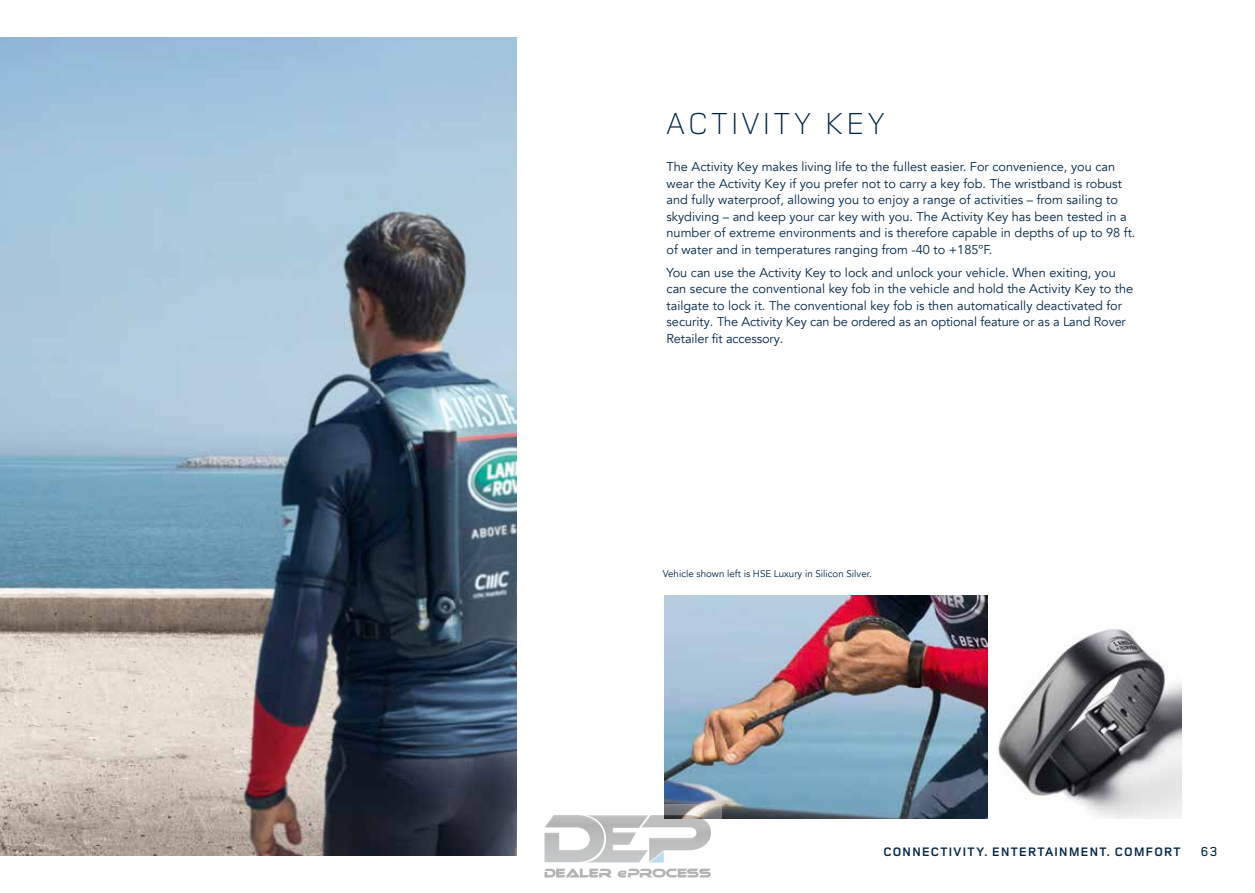
<style>
.page{position:relative;width:1255px;height:893px;background:#fff}
.page>*{position:absolute;margin:0;border:0;box-sizing:border-box;transform-origin:0 0}
.t1{font:300 31.5px "Land Rover Wide";color:#002647}
.t2{font:500 13.5px "Land Rover Wide";color:#002647}
.t3{font:12.75px/16.5px "Avenir LT Com";color:#002647}
.t4{font:700 12.75px "Land Rover Wide";color:#002647}
.t5{font:9.75px "Avenir LT Com";color:#002647}
</style>
<div class="page">
<img style="left:0;top:37px;width:516px;height:819px">
<img style="left:997px;top:629px;width:184px;height:190px">
<img style="left:664px;top:595px;width:323px;height:224px">
<img style="left:544px;top:805px;width:177px;height:73px">
<h1 class="t1" style="left:664px;top:102px;width:223px">ACTIVITY KEY</h1>
<p class="t3" style="left:666px;top:159px;width:470px">The Activity Key makes living life to the fullest easier. For convenience, you can wear the Activity Key if you prefer not to carry a key fob. The wristband is robust and fully waterproof, allowing you to enjoy a range of activities – from sailing to skydiving – and keep your car key with you. The Activity Key has been tested in a number of extreme environments and is therefore capable in depths of up to 98 ft. of water and in temperatures ranging from -40 to +185ºF.</p>
<p class="t3" style="left:666px;top:264px;width:468px">You can use the Activity Key to lock and unlock your vehicle. When exiting, you can secure the conventional key fob in the vehicle and hold the Activity Key to the tailgate to lock it. The conventional key fob is then automatically deactivated for security. The Activity Key can be ordered as an optional feature or as a Land Rover Retailer fit accessory.</p>
<p class="t5" style="left:662px;top:568px;width:210px">Vehicle shown left is HSE Luxury in Silicon Silver.</p>
<p class="t4" style="left:882px;top:843px;width:300px">CONNECTIVITY. ENTERTAINMENT. COMFORT</p>
<p class="t2" style="left:1200px;top:842px;width:19px">63</p>
</div>
